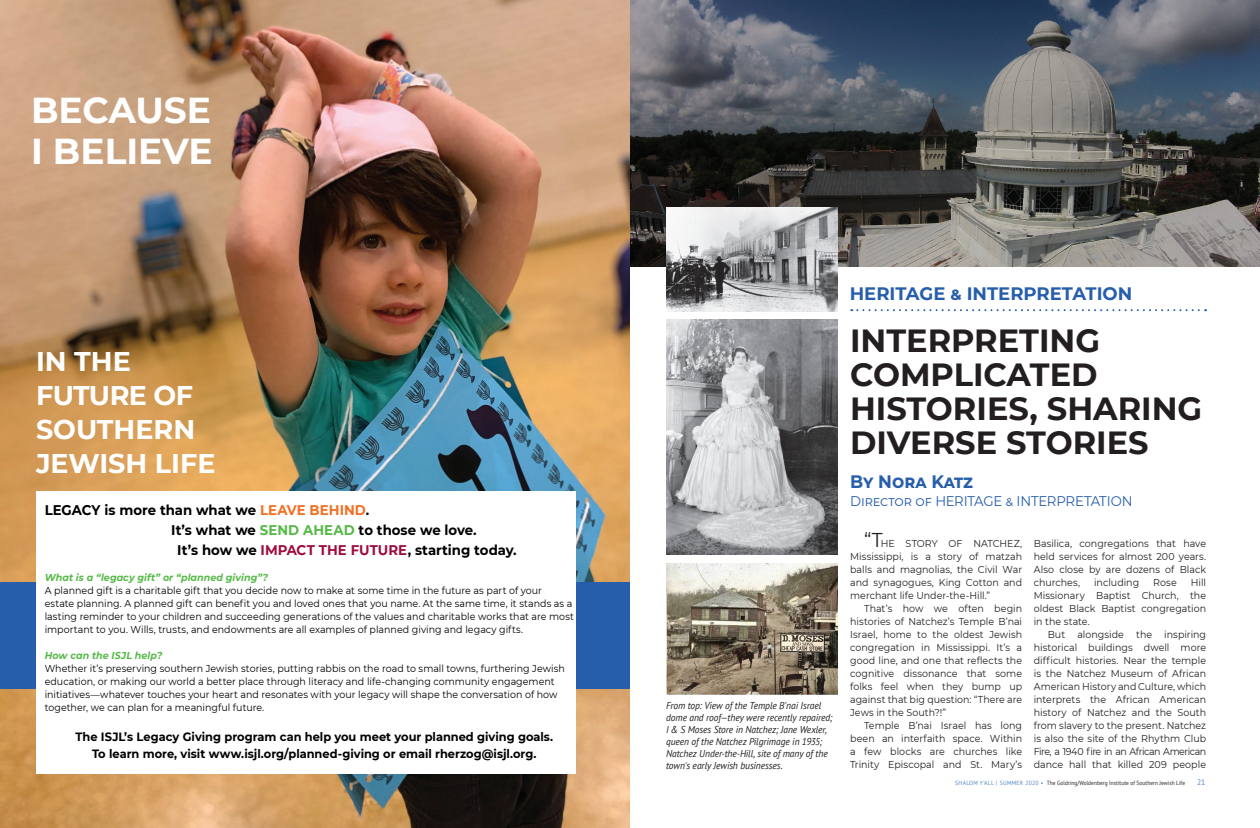
<style>
.page{position:relative;width:1260px;height:828px;background:#fff}
.page>*{position:absolute;margin:0;border:0;box-sizing:border-box;transform-origin:0 0}
.t1{font:700 36px/41px "Montserrat";color:#fff}
.t2{font:700 32px/34px "Montserrat";color:#231f20}
.t3{font:700 27px/34px "Montserrat";color:#fff}
.t4{font:700 18px "Montserrat";color:#275eac}
.t5{font:700 18px "Montserrat";color:#275eac;scale:.95 1}
.t6{font:700 14px "Montserrat";color:#000;scale:.95 1}
.t7{font:14px "Montserrat";letter-spacing:-.015em;color:#275eac;scale:.95 1}
.t8{font:700 12px/17px "Montserrat";color:#000;text-align:center;scale:.95 1}
.t9{font:10px/13px "Montserrat";color:#231f20;text-align:justify;scale:.95 1}
.t10{font:10px/13px "Montserrat";color:#000;scale:.95 1}
.t11{font:italic 10px/12px "PT Sans";letter-spacing:-.005em;color:#231f20;scale:.95 1}
.t12{font:italic 700 10px "Montserrat";letter-spacing:.005em;color:#56b947;scale:.95 1}
.t13{font:8px "PT Sans";color:#4d84c4;scale:.95 1}
.t14{font:6px "PT Sans";letter-spacing:.01em;color:#231f20;scale:.9 1}
.s1{color:#f36e21}
.s2{color:#56b947}
.s3{color:#9e0b3f}
.s4{font-size:20px}
.s5{color:#4d84c4}
</style>
<div class="page">
<img style="left:0;top:0;width:630px;height:828px">
<div style="left:0;top:582px;width:630px;height:107px;background:#275eac"></div>
<div style="left:36px;top:491px;width:539px;height:283px;background:#fff"></div>
<svg style="left:851px;top:309px;width:355px;height:2px"></svg>
<img style="left:630px;top:0;width:630px;height:266px">
<img style="left:666px;top:208px;width:172px;height:103px">
<img style="left:666px;top:319px;width:172px;height:236px">
<img style="left:666px;top:563px;width:172px;height:131px">
<h1 class="t1" style="left:31px;top:88px;width:183px">BECAUSE<br>I BELIEVE</h1>
<h3 class="t3" style="left:36px;top:343px;width:181px">IN THE<br>FUTURE OF<br>SOUTHERN<br>JEWISH LIFE</h3>
<h3 class="t6" style="left:45px;top:500px;width:343px">LEGACY is more than what we <span class="s1">LEAVE BEHIND</span>.</h3>
<h3 class="t6" style="left:171px;top:520px;width:323px">It’s what we <span class="s2">SEND AHEAD</span> to those we love.</h3>
<h3 class="t6" style="left:177px;top:540px;width:359px">It’s how we <span class="s3">IMPACT THE FUTURE</span>, starting today.</h3>
<p class="t12" style="left:45px;top:570px;width:237px">What is a “legacy gift” or “planned giving”?</p>
<p class="t10" style="left:45px;top:584px;width:559px">A planned gift is a charitable gift that you decide now to make at some time in the future as part of your estate planning. A planned gift can benefit you and loved ones that you name. At the same time, it stands as a lasting reminder to your children and succeeding generations of the values and charitable works that are most important to you. Wills, trusts, and endowments are all examples of planned giving and legacy gifts.</p>
<p class="t12" style="left:45px;top:648px;width:125px">How can the ISJL help?</p>
<p class="t10" style="left:45px;top:662px;width:549px">Whether it’s preserving southern Jewish stories, putting rabbis on the road to small towns, furthering Jewish education, or making our world a better place through literacy and life-changing community engagement initiatives—whatever touches your heart and resonates with your legacy will shape the conversation of how together, we can plan for a meaningful future.</p>
<p class="t8" style="left:75px;top:728px;width:504px">The ISJL’s Legacy Giving program can help you meet your planned giving goals.<br>To learn more, visit www.isjl.org/planned-giving or email rherzog@isjl.org.</p>
<p class="t11" style="left:666px;top:699px;width:177px">From top: View of the Temple B'nai Israel dome and roof—they were recently repaired; I &amp; S Moses Store in Natchez; Jane Wexler, queen of the Natchez Pilgrimage in 1935; Natchez Under-the-Hill, site of many of the town's early Jewish businesses.</p>
<h3 class="t4" style="left:850px;top:281px;width:284px">HERITAGE &amp; INTERPRETATION</h3>
<h2 class="t2" style="left:850px;top:322px;width:354px">INTERPRETING<br>COMPLICATED<br>HISTORIES, SHARING<br>DIVERSE STORIES</h2>
<h3 class="t5" style="left:850px;top:469px;width:131px">By Nora Katz</h3>
<h3 class="t7" style="left:850px;top:492px;width:299px">Director of HERITAGE &amp; INTERPRETATION</h3>
<p class="t9" style="left:850px;top:537px;width:183px;text-indent:14px"><span class="s4">“T</span>HE STORY OF NATCHEZ, Mississippi, is a story of matzah balls and magnolias, the Civil War and synagogues, King Cotton and merchant life Under-the-Hill.”</p>
<p class="t9" style="left:850px;top:602px;width:183px;text-indent:14px">That’s how we often begin histories of Natchez’s Temple B’nai Israel, home to the oldest Jewish congregation in Mississippi. It’s a good line, and one that reflects the cognitive dissonance that some folks feel when they bump up against that big question: “There are Jews in the South?!”</p>
<p class="t9" style="left:850px;top:719px;width:183px;text-indent:14px">Temple B’nai Israel has long been an interfaith space. Within a few blocks are churches like Trinity Episcopal and St. Mary’s</p>
<p class="t9" style="left:1034px;top:537px;width:183px">Basilica, congregations that have held services for almost 200 years.<br>Also close by are dozens of Black churches,</p>
<p class="t9" style="left:1034px;top:576px;width:183px;text-indent:157px">Hill Missionary Baptist Church, the oldest Black Baptist congregation in the state.</p>
<p class="t9" style="left:1034px;top:628px;width:183px;text-indent:14px">But alongside the inspiring historical buildings dwell more difficult histories. Near the temple is the Natchez Museum of African American History and Culture, which interprets the African American history of Natchez and the South from slavery to the present. Natchez is also the site of the Rhythm Club Fire, a 1940 fire in an African American dance hall that killed 209 people</p>
<p class="t9" style="left:1094px;top:576px;width:49px">including</p>
<p class="t9" style="left:1153px;top:576px;width:26px">Rose</p>
<p class="t14" style="left:955px;top:779px;width:257px"><span class="s5">SHALOM Y’ALL | SUMMER 2020 •</span> The Goldring/Woldenberg Institute of Southern Jewish Life</p>
<p class="t13" style="left:1197px;top:777px;width:10px">21</p>
</div>
